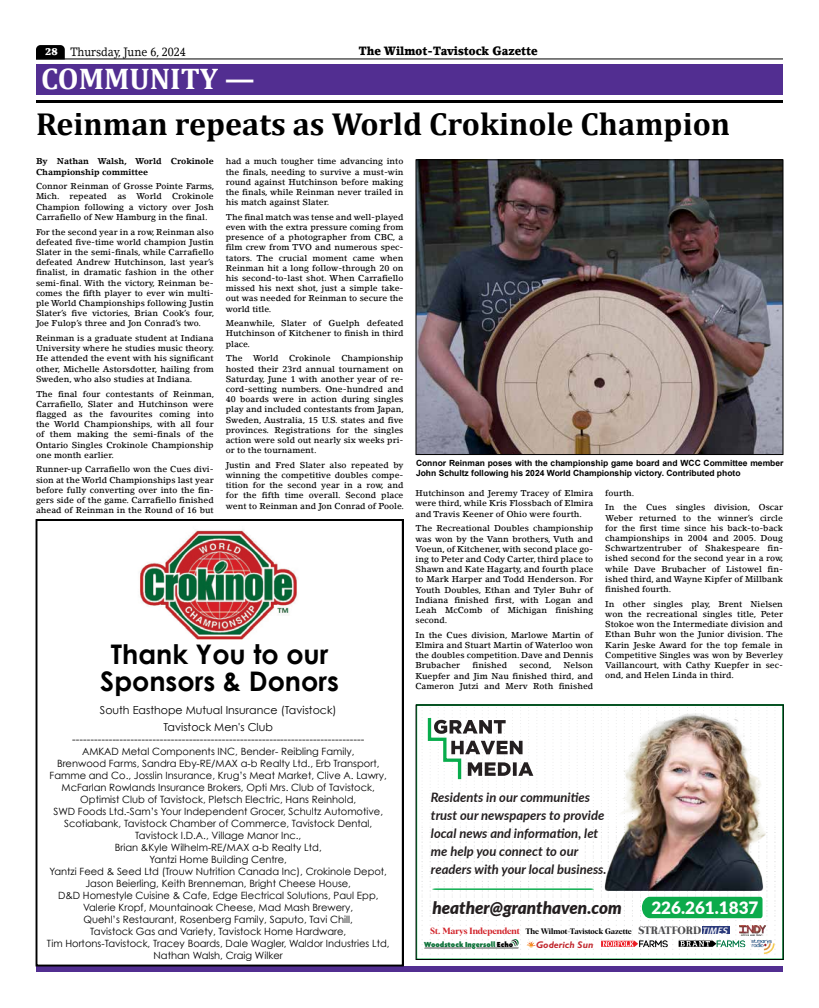
<style>
.page{position:relative;width:819px;height:1008px;background:#fff}
.page>*{position:absolute;margin:0;border:0;box-sizing:border-box;transform-origin:0 0}
.t1{font:700 32px "Cambria";color:#000}
.t2{font:700 30px "Cambria";color:#fff}
.t3{font:700 27px/27px "Century Gothic";color:#000;text-align:center}
.t4{font:italic 900 17.1px "Lato";color:#241f20}
.t5{font:900 17.1px "Lato";color:#fff}
.t6{font:italic 700 13px/18px "Lato";color:#241f20}
.t7{font:900 12px "Lino Letter Std";color:#000;scale:.9 1}
.t8{font:12px "Lino Letter Std";color:#000;scale:.9 1}
.t9{font:700 11.1px "Mermaid";color:#4d4d4f}
.t10{font:11px/16.5px "Century Gothic";color:#000;text-align:center}
.t11{font:10px/12px "Century Gothic";color:#000;text-align:center}
.t12{font:italic 700 9.7px "Gill Sans";color:#c1272d}
.t13{font:500 8.5px/10.2px "Lino Letter Std";color:#000;text-align:justify}
.t14{font:700 8.5px/10.2px "Arial";color:#000}
.t15{font:700 8.5px/10.2px "Lino Letter Std";color:#000}
.t16{font:900 7.9px "Agenda";color:#0f733a}
.t17{font:7.8px "Albra Semi";letter-spacing:-.01em;color:#000}
.s1{font-weight:900;font-size:10px;color:#fff}
.s2{color:#000101}
.s3{font-family:"Meta Plus Medium Caps";font-weight:400;font-style:italic;font-size:9.3px;color:#fff}
.s4{font-size:8.8px;color:#d2232a}
</style>
<div class="page">
<svg style="left:36px;top:45px;width:29px;height:13px"></svg>
<hr style="left:36px;top:58px;width:747px;height:1px;background:#000">
<div style="left:36px;top:966px;width:747px;height:6px;background:#522e91"></div>
<svg style="left:140px;top:530px;width:157px;height:110px"></svg>
<img style="left:418px;top:161px;width:364px;height:292px">
<div style="left:416px;top:159px;width:368px;height:296px;border:1px solid #000"></div>
<div style="left:36px;top:64px;width:747px;height:31px;background:#522e91"></div>
<hr style="left:36px;top:100px;width:747px;height:3px;background:#000">
<svg style="left:421px;top:707px;width:355px;height:248px"></svg>
<img style="left:739px;top:926px;width:27px;height:9px">
<img style="left:748px;top:936px;width:28px;height:19px">
<div style="left:416px;top:705px;width:368px;height:255px;border:1px solid #000"></div>
<h3 class="t8" style="left:45px;top:44px;width:158px"><span class="s1">28</span> Thursday, June 6, 2024</h3>
<h3 class="t7" style="left:359px;top:43px;width:201px">The Wilmot-Tavistock Gazette</h3>
<h2 class="t2" style="left:41px;top:58px;width:215px">COMMUNITY —</h2>
<h1 class="t1" style="left:36px;top:102px;width:696px">Reinman repeats as World Crokinole Champion</h1>
<p class="t15" style="left:36px;top:156px;width:179px">By Nathan Walsh, World Crokinole<br>Championship committee</p>
<p class="t13" style="left:36px;top:181px;width:180px">Connor Reinman of Grosse Pointe Farms, Mich. repeated as World Crokinole Champion following a victory over Josh Carrafiello of New Hamburg in the final.</p>
<p class="t13" style="left:36px;top:226px;width:180px">For the second year in a row, Reinman also defeated five-time world champion Justin Slater in the semi-finals, while Carrafiello defeated Andrew Hutchinson, last year’s finalist, in dramatic fashion in the other semi-final. With the victory, Reinman be&shy;comes the fifth player to ever win multi&shy;ple World Championships following Justin Slater’s five victories, Brian Cook’s four, Joe Fulop’s three and Jon Conrad’s two.</p>
<p class="t13" style="left:36px;top:333px;width:180px">Reinman is a graduate student at Indiana University where he studies music theory.<br>He attended the event with his significant other, Michelle Astorsdotter, hailing from Sweden, who also studies at Indiana.</p>
<p class="t13" style="left:36px;top:388px;width:180px">The final four contestants of Reinman, Carrafiello, Slater and Hutchinson were flagged as the favourites coming into the World Championships, with all four of them making the semi-finals of the Ontario Singles Crokinole Championship one month earlier.</p>
<p class="t13" style="left:36px;top:464px;width:179px">Runner-up Carrafiello won the Cues divi&shy;sion at the World Championships last year before fully converting over into the fin&shy;gers side of the game. Carrafiello finished ahead of Reinman in the Round of 16 but</p>
<p class="t13" style="left:226px;top:156px;width:179px">had a much tougher time advancing into the finals, needing to survive a must-win round against Hutchinson before making the finals, while Reinman never trailed in his match against Slater.</p>
<p class="t13" style="left:226px;top:212px;width:179px">The final match was tense and well-played even with the extra pressure coming from presence of a photographer from CBC, a film crew from TVO and numerous spec&shy;tators. The crucial moment came when Reinman hit a long follow-through 20 on his second-to-last shot. When Carrafiello missed his next shot, just a simple take&shy;out was needed for Reinman to secure the world title.</p>
<p class="t13" style="left:226px;top:318px;width:179px">Meanwhile, Slater of Guelph defeated Hutchinson of Kitchener to finish in third place.</p>
<p class="t13" style="left:226px;top:353px;width:54px">The World</p>
<p class="t13" style="left:289px;top:353px;width:43px">Crokinole</p>
<p class="t13" style="left:226px;top:353px;width:180px;text-indent:116px">Championship hosted their 23rd annual tournament on Saturday, June 1 with another year of re&shy;cord-setting numbers. One-hundred and 40 boards were in action during singles play and included contestants from Japan, Sweden, Australia, 15 U.S. states and five provinces. Registrations for the singles action were sold out nearly six weeks pri&shy;or to the tournament.</p>
<p class="t13" style="left:226px;top:460px;width:180px">Justin and Fred Slater also repeated by winning the competitive doubles compe&shy;tition for the second year in a row, and for the fifth time overall. Second place went to Reinman and Jon Conrad of Poole.</p>
<h3 class="t3" style="left:100px;top:640px;width:240px">Thank You to our<br>Sponsors &amp; Donors</h3>
<p class="t10" style="left:100px;top:702px;width:238px">South Easthope Mutual Insurance (Tavistock)<br>Tavistock Men's Club</p>
<p class="t10" style="left:72px;top:730px;width:294px">--------------------------------------------------------------------------------</p>
<p class="t11" style="left:47px;top:745px;width:344px">AMKAD Metal Components INC, Bender- Reibling Family,<br>Brenwood Farms, Sandra Eby-RE/MAX a-b Realty Ltd., Erb Transport, Famme and Co., Josslin Insurance, Krug’s Meat Market, Clive A. Lawry, McFarlan Rowlands Insurance Brokers, Opti Mrs. Club of Tavistock, Optimist Club of Tavistock, Pletsch Electric, Hans Reinhold,<br>SWD Foods Ltd.-Sam’s Your Independent Grocer, Schultz Automotive, Scotiabank, Tavistock Chamber of Commerce, Tavistock Dental, Tavistock I.D.A., Village Manor Inc.,<br>Brian &amp;Kyle Wilhelm-RE/MAX a-b Realty Ltd,<br>Yantzi Home Building Centre,<br>Yantzi Feed &amp; Seed Ltd (Trouw Nutrition Canada Inc), Crokinole Depot, Jason Beierling, Keith Brenneman, Bright Cheese House,<br>D&amp;D Homestyle Cuisine &amp; Cafe, Edge Electrical Solutions, Paul Epp, Valerie Kropf, Mountainoak Cheese, Mad Mash Brewery,<br>Quehl’s Restaurant, Rosenberg Family, Saputo, Tavi Chill,<br>Tavistock Gas and Variety, Tavistock Home Hardware,<br>Tim Hortons-Tavistock, Tracey Boards, Dale Wagler, Waldor Industries Ltd, Nathan Walsh, Craig Wilker</p>
<p class="t14" style="left:416px;top:458px;width:369px">Connor Reinman poses with the championship game board and WCC Committee member<br>John Schultz following his 2024 World Championship victory. Contributed photo</p>
<p class="t13" style="left:416px;top:488px;width:179px">Hutchinson and Jeremy Tracey of Elmira were third, while Kris Flossbach of Elmira and Travis Keener of Ohio were fourth.</p>
<p class="t13" style="left:416px;top:523px;width:179px">The Recreational Doubles championship was won by the Vann brothers, Vuth and Voeun, of Kitchener, with second place go&shy;ing to Peter and Cody Carter, third place to Shawn and Kate Hagarty, and fourth place to Mark Harper and Todd Henderson. For Youth Doubles, Ethan and Tyler Buhr of Indiana finished first, with Logan and Leah McComb of Michigan finishing second.</p>
<p class="t13" style="left:416px;top:630px;width:179px">In the Cues division, Marlowe Martin of Elmira and Stuart Martin of Waterloo won the doubles competition. Dave and Dennis Brubacher</p>
<p class="t13" style="left:473px;top:660px;width:36px">finished</p>
<p class="t13" style="left:520px;top:660px;width:33px">second,</p>
<p class="t13" style="left:416px;top:660px;width:179px;text-indent:148px">Nelson Kuepfer and Jim Nau finished third, and Cameron Jutzi and Merv Roth finished</p>
<p class="t13" style="left:605px;top:485px;width:179px;line-height:14.7px">fourth.<br>In the Cues singles division, Oscar</p>
<p class="t13" style="left:605px;top:513px;width:180px">Weber returned to the winner’s circle for the first time since his back-to-back championships in 2004 and 2005. Doug Schwartzentruber of Shakespeare fin&shy;ished second for the second year in a row, while Dave Brubacher of Listowel fin&shy;ished third, and Wayne Kipfer of Millbank finished fourth.</p>
<p class="t13" style="left:605px;top:599px;width:179px">In other singles play, Brent Nielsen won the recreational singles title, Peter Stokoe won the Intermediate division and Ethan Buhr won the Junior division. The Karin Jeske Award for the top female in Competitive Singles was won by Beverley Vaillancourt, with Cathy Kuepfer in sec&shy;ond, and Helen Linda in third.</p>
<h3 class="t6" style="left:431px;top:788px;width:177px">Residents in our communities trust our newspapers to provide local news and information, let me help you connect to our readers with your local business.</h3>
<h3 class="t4" style="left:432px;top:895px;width:191px">heather@granthaven.com</h3>
<h3 class="t5" style="left:651px;top:895px;width:109px">226.261.1837</h3>
<p class="t16" style="left:424px;top:939px;width:91px">Woodstock Ingersoll <span class="s2">Echo</span></p>
<h3 class="t9" style="left:638px;top:924px;width:91px">STRATFORD<span class="s3">TIMES</span></h3>
<p class="t17" style="left:430px;top:925px;width:203px"><span class="s4">St. Marys Independent</span> The Wilmot-Tavistock Gazette</p>
<p class="t12" style="left:536px;top:939px;width:59px">Goderich Sun</p>
</div>
